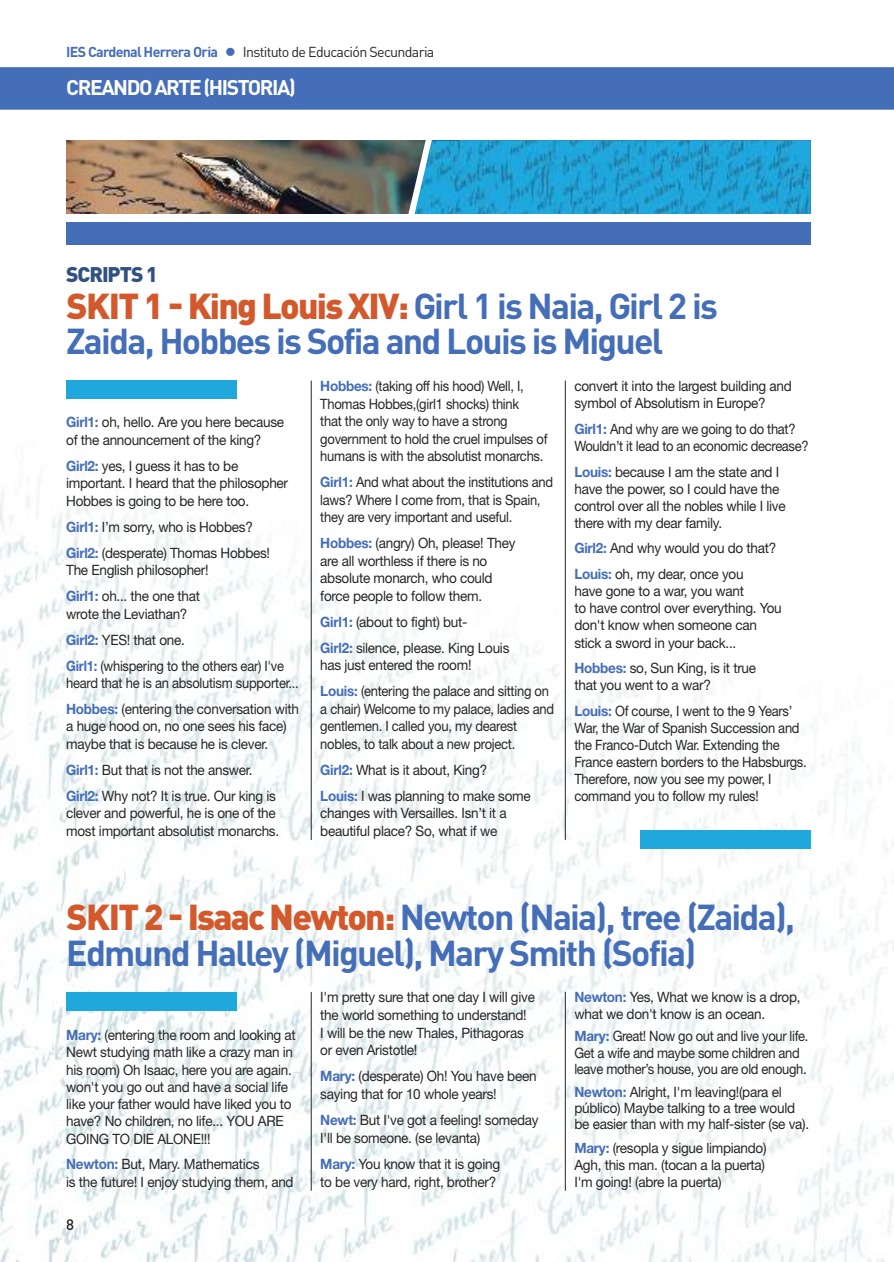
<style>
.page{position:relative;width:894px;height:1262px;background:#fff}
.page>*{position:absolute;margin:0;border:0;box-sizing:border-box;transform-origin:0 0}
.t1{font:700 35.7px/35.4px "DIN Pro";letter-spacing:-.05em;color:#456eb8}
.t2{font:700 21px "DIN Pro";letter-spacing:-.07em;color:#fff}
.t3{font:900 21px "DIN Pro";letter-spacing:-.05em;color:#315180}
.t4{font:500 15px "DIN Pro";color:#272627}
.t5{font:14.25px/17.1px "Helvetica Neue LT Std";letter-spacing:-.02em;color:#272627;scale:.95 1}
.t6{font:14.25px/17.5px "Helvetica Neue LT Std";letter-spacing:-.02em;color:#272627;scale:.91 1}
.t7{font:14.25px "DIN Pro";letter-spacing:-.05em;color:#272627}
.s1{font-weight:700;color:#456eb8}
.s2{color:#456eb8}
.s3{font-weight:900;color:#d3592c}
</style>
<div class="page">
<img style="left:0;top:380px;width:894px;height:882px">
<div style="left:0;top:67px;width:894px;height:43px;background:#456eb8"></div>
<hr style="left:311px;top:381px;width:1px;height:459px;background:#272627">
<hr style="left:565px;top:381px;width:1px;height:459px;background:#272627">
<hr style="left:311px;top:992px;width:1px;height:199px;background:#272627">
<hr style="left:565px;top:992px;width:1px;height:199px;background:#272627">
<div style="left:66px;top:380px;width:171px;height:18px;background:#20a7dc"></div>
<div style="left:66px;top:992px;width:171px;height:18px;background:#20a7dc"></div>
<div style="left:640px;top:830px;width:170px;height:19px;background:#20a7dc"></div>
<div style="left:66px;top:222px;width:744px;height:22px;background:#456eb8"></div>
<img style="left:66px;top:141px;width:338px;height:73px">
<svg style="left:404px;top:140px;width:406px;height:74px;background:#249dcd"></svg>
<p class="t7" style="left:66px;top:47px;width:370px"><span class="s1">IES Cardenal Herrera Oria</span> <span class="s2">●</span> Instituto de Educación Secundaria</p>
<h2 class="t2" style="left:66px;top:80px;width:231px">CREANDOARTE(HISTORIA)</h2>
<h2 class="t3" style="left:66px;top:268px;width:93px">SCRIPTS 1</h2>
<h1 class="t1" style="left:66px;top:292px;width:653px"><span class="s3">SKIT 1 - King Louis XIV:</span> Girl 1 is Naia, Girl 2 is<br>Zaida, Hobbes is Sofia and Louis is Miguel</h1>
<p class="t5" style="left:66px;top:415px;width:231px;line-height:17.5px"><span class="s1">Girl1:</span> oh, hello. are you here because of the announcement of the king?</p>
<p class="t5" style="left:66px;top:458px;width:235px;line-height:17.5px"><span class="s1">Girl2:</span> yes, i guess it has to be important. i heard that the philosopher<br>Hobbes is going to be here too.</p>
<p class="t5" style="left:66px;top:515px;width:216px;line-height:26px"><span class="s1">Girl1:</span> i’m sorry, who is Hobbes?<br><span class="s1">Girl2:</span> (desperate) thomas Hobbes!</p>
<p class="t5" style="left:66px;top:558px;width:151px;line-height:26px">the English philosopher!<br><span class="s1">Girl1:</span> oh... the one that</p>
<p class="t5" style="left:66px;top:602px;width:231px;line-height:26px">wrote the leviathan?<br><span class="s1">Girl2:</span> YEs! that one.<br><span class="s1">Girl1:</span> (whispering to the others ear) i've</p>
<p class="t6" style="left:66px;top:671px;width:257px;line-height:26px">heard that he is an absolutism supporter... <span class="s1">hobbes:</span> (entering the conversation with</p>
<p class="t5" style="left:66px;top:719px;width:234px;line-height:17.5px">a huge hood on, no one sees his face) maybe that is because he is clever.</p>
<p class="t5" style="left:66px;top:758px;width:222px;line-height:26px"><span class="s1">Girl1:</span> But that is not the answer.<br><span class="s1">Girl2:</span> Why not? it is true. our king is</p>
<p class="t5" style="left:66px;top:806px;width:226px;line-height:17.5px">clever and powerful, he is one of the most important absolutist monarchs.</p>
<p class="t6" style="left:320px;top:379px;width:251px"><span class="s1">hobbes:</span> (taking off his hood) Well, i, thomas Hobbes,(girl1 shocks) think<br>that the only way to have a strong government to hold the cruel impulses of humans is with the absolutist monarchs.</p>
<p class="t6" style="left:320px;top:475px;width:257px"><span class="s1">Girl1:</span> and what about the institutions and laws? Where i come from, that is spain, they are very important and useful.</p>
<p class="t5" style="left:320px;top:536px;width:207px;line-height:17.5px"><span class="s1">hobbes:</span> (angry) oh, please! they are all worthless if there is no absolute monarch, who could force people to follow them.</p>
<p class="t5" style="left:320px;top:610px;width:201px;line-height:26px"><span class="s1">Girl1:</span> (about to fight) but-<br><span class="s1">Girl2:</span> silence, please. King louis</p>
<p class="t5" style="left:320px;top:654px;width:242px;line-height:26px">has just entered the room!<br><span class="s1">Louis:</span> (entering the palace and sitting on</p>
<p class="t6" style="left:320px;top:701px;width:259px">a chair) Welcome to my palace, ladies and gentlemen. i called you, my dearest nobles, to talk about a new project.</p>
<p class="t5" style="left:320px;top:758px;width:223px;line-height:26px"><span class="s1">Girl2:</span> What is it about, King?<br><span class="s1">Louis:</span> i was planning to make some</p>
<p class="t5" style="left:320px;top:806px;width:198px;line-height:17.5px">changes with Versailles. isn’t it a beautiful place? so, what if we</p>
<p class="t5" style="left:574px;top:379px;width:230px">convert it into the largest building and symbol of absolutism in Europe?</p>
<p class="t6" style="left:574px;top:422px;width:259px;line-height:17.1px"><span class="s1">Girl1:</span> and why are we going to do that?<br>Wouldn’t it lead to an economic decrease?</p>
<p class="t5" style="left:574px;top:464px;width:224px"><span class="s1">Louis:</span> because i am the state and i have the power, so i could have the control over all the nobles while i live there with my dear family.</p>
<p class="t5" style="left:574px;top:537px;width:214px;line-height:25.7px"><span class="s1">Girl2:</span> and why would you do that?<br><span class="s1">Louis:</span> oh, my dear, once you</p>
<p class="t5" style="left:574px;top:584px;width:220px">have gone to a war, you want<br>to have control over everything. You don't know when someone can stick a sword in your back...</p>
<p class="t5" style="left:574px;top:661px;width:193px"><span class="s1">hobbes:</span> so, sun King, is it true that you went to a war?</p>
<p class="t6" style="left:574px;top:704px;width:257px;line-height:17.1px"><span class="s1">Louis:</span> of course, i went to the 9 Years’ War, the War of spanish succession and the Franco-Dutch War. Extending the France eastern borders to the Habsburgs. therefore, now you see my power, i command you to follow my rules!</p>
<h1 class="t1" style="left:66px;top:903px;width:730px"><span class="s3">SKIT 2 - Isaac Newton:</span> Newton (Naia), tree (Zaida),<br>Edmund Halley (Miguel), Mary Smith (Sofia)</h1>
<p class="t5" style="left:66px;top:1028px;width:243px"><span class="s1">Mary:</span> (entering the room and looking at newt studying math like a crazy man in his room) oh isaac, here you are again. won't you go out and have a social life like your father would have liked you to have? no children, no life... YoU arE GoinG to DiE alonE!!!</p>
<p class="t5" style="left:66px;top:1157px;width:241px"><span class="s1">Newton:</span> But, Mary. Mathematics<br>is the future! i enjoy studying them, and</p>
<p class="t4" style="left:66px;top:1220px;width:9px">8</p>
<p class="t5" style="left:320px;top:990px;width:227px;line-height:17.7px">i'm pretty sure that one day i will give the world something to understand!<br>i will be the new thales, Pithagoras or even aristotle!</p>
<p class="t5" style="left:320px;top:1069px;width:229px;line-height:17.7px"><span class="s1">Mary:</span> (desperate) oh! You have been saying that for 10 whole years!</p>
<p class="t5" style="left:320px;top:1113px;width:231px;line-height:17.7px"><span class="s1">Newt:</span> But i've got a feeling! someday i'll be someone. (se levanta)</p>
<p class="t5" style="left:320px;top:1156px;width:191px;line-height:17.7px"><span class="s1">Mary:</span> You know that it is going to be very hard, right, brother?</p>
<p class="t5" style="left:574px;top:990px;width:240px;line-height:16.4px"><span class="s1">Newton:</span> Yes, What we know is a drop, what we don't know is an ocean.</p>
<p class="t6" style="left:574px;top:1029px;width:259px;line-height:16.4px"><span class="s1">Mary:</span> Great! now go out and live your life.<br>Get a wife and maybe some children and leave mother’s house, you are old enough.</p>
<p class="t5" style="left:574px;top:1085px;width:249px;line-height:16.4px"><span class="s1">Newton:</span> alright, i'm leaving!(para el público) Maybe talking to a tree would be easier than with my half-sister (se va).</p>
<p class="t5" style="left:574px;top:1140px;width:204px;text-align:justify"><span class="s1">Mary:</span> (resopla y sigue limpiando) agh, this man. (tocan a la puerta) i'm going! (abre la puerta)</p>
</div>
